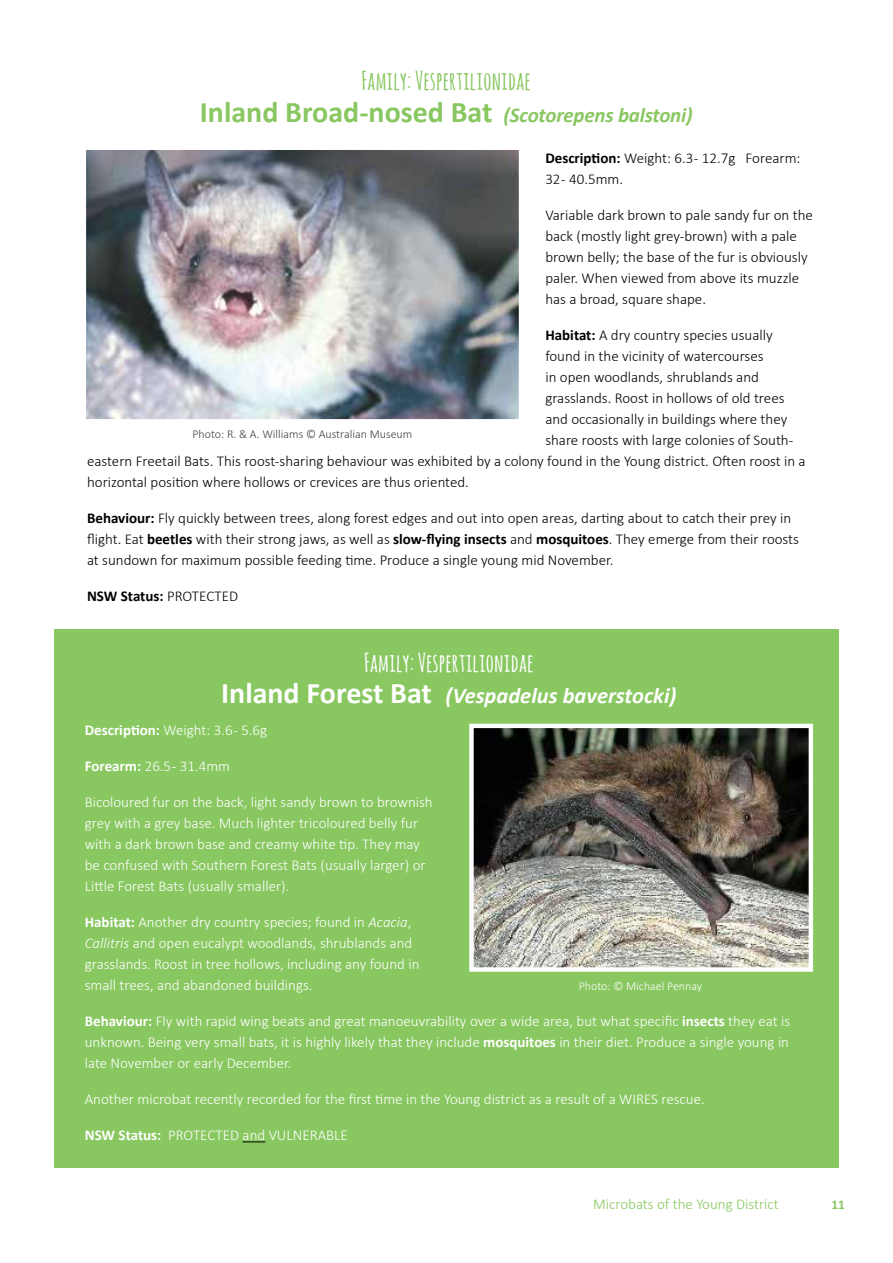
<style>
.page{position:relative;width:893px;height:1263px;background:#fff}
.page>*{position:absolute;margin:0;border:0;box-sizing:border-box;transform-origin:0 0}
.t1{font:700 25.5px "Amatic SC";color:#fff}
.t2{font:700 25.5px "Amatic SC";color:#89c761}
.t3{font:italic 700 22.5px "Calibri";color:#fff}
.t4{font:italic 700 21px "Calibri";letter-spacing:-.01em;color:#89c761}
.t5{font:300 15px/21px "Calibri";color:#000}
.t6{font:300 15px/21px "Calibri";color:#fff}
.t7{font:300 15px "Calibri";color:#89c761}
.t8{font:700 15px "Calibri";color:#000}
.t9{font:700 13.5px "Calibri";color:#89c761}
.t10{font:300 12px "Calibri";color:#414042}
.t11{font:300 12px "Calibri";color:#fff}
.s1{font-style:normal;font-size:30px}
.s2{font-weight:700}
.s3{font-weight:300}
.s4{font-style:italic}
</style>
<div class="page">
<div style="left:54px;top:629px;width:785px;height:538px;background:#89c761"></div>
<svg style="left:243px;top:1141px;width:22px;height:1px"></svg>
<img style="left:474px;top:729px;width:334px;height:238px">
<div style="left:469px;top:724px;width:344px;height:248px;border:4px solid #fff"></div>
<img style="left:88px;top:151px;width:429px;height:267px">
<div style="left:77px;top:140px;width:451px;height:289px;border:10px solid #fff"></div>
<h1 class="t2" style="left:362px;top:62px;width:171px">Family: Vespertilionidae</h1>
<h3 class="t4" style="left:200px;top:100px;width:494px"><span class="s1">Inland Broad-nosed Bat</span> (Scotorepens balstoni)</h3>
<p class="t5" style="left:545px;top:148px;width:257px"><span class="s2">Description:</span> Weight: 6.3- 12.7g Forearm:<br>32 - 40.5mm.</p>
<p class="t5" style="left:545px;top:205px;width:269px">Variable dark brown to pale sandy fur on the back (mostly light grey-brown) with a pale brown belly; the base of the fur is obviously paler. When viewed from above its muzzle has a broad, square shape.</p>
<p class="t5" style="left:545px;top:325px;width:229px"><span class="s2">Habitat:</span> A dry country species usually</p>
<p class="t5" style="left:545px;top:346px;width:220px">found in the vicinity of watercourses</p>
<p class="t5" style="left:545px;top:367px;width:215px">in open woodlands, shrublands and</p>
<p class="t5" style="left:545px;top:388px;width:241px">grasslands. Roost in hollows of old trees</p>
<p class="t5" style="left:545px;top:409px;width:243px">and occasionally in buildings where they</p>
<p class="t5" style="left:545px;top:430px;width:249px">share roosts with large colonies of South-</p>
<p class="t5" style="left:87px;top:451px;width:720px">eastern Freetail Bats. This roost-sharing behaviour was exhibited by a colony found in the Young district. Often roost in a</p>
<p class="t5" style="left:87px;top:472px;width:383px">horizontal position where hollows or crevices are thus oriented.</p>
<p class="t5" style="left:87px;top:508px;width:713px"><span class="s2">Behaviour:</span> Fly quickly between trees, along forest edges and out into open areas, darting about to catch their prey in flight. Eat <span class="s2">beetles</span> with their strong jaws, as well as <span class="s2">slow-flying insects</span> and <span class="s2">mosquitoes</span>. They emerge from their roosts at sundown for maximum possible feeding time. Produce a single young mid November.</p>
<p class="t8" style="left:87px;top:586px;width:153px">NSW Status: <span class="s3">PROTECTED</span></p>
<p class="t10" style="left:193px;top:426px;width:221px">Photo: R. &amp; A. Williams © Australian Museum</p>
<h1 class="t1" style="left:364px;top:644px;width:171px">Family: Vespertilionidae</h1>
<h2 class="t3" style="left:221px;top:680px;width:457px"><span class="s1">Inland Forest Bat</span> (Vespadelus baverstocki)</h2>
<p class="t6" style="left:85px;top:719px;width:184px"><span class="s2">Description:</span> Weight: 3.6- 5.6g</p>
<p class="t6" style="left:85px;top:755px;width:147px"><span class="s2">Forearm:</span> 26.5- 31.4mm</p>
<p class="t6" style="left:85px;top:791px;width:349px">Bicoloured fur on the back, light sandy brown to brownish grey with a grey base. Much lighter tricoloured belly fur with a dark brown base and creamy white tip. They may be confused with Southern Forest Bats (usually larger) or Little Forest Bats (usually smaller).</p>
<p class="t6" style="left:85px;top:911px;width:336px"><span class="s2">Habitat:</span> Another dry country species; found in <span class="s4">Acacia</span>, <span class="s4">Callitris</span> and open eucalypt woodlands, shrublands and grasslands. Roost in tree hollows, including any found in small trees, and abandoned buildings.</p>
<p class="t6" style="left:85px;top:1010px;width:707px;text-align:justify"><span class="s2">Behaviour:</span> Fly with rapid wing beats and great manoeuvrability over a wide area, but what specific <span class="s2">insects</span> they eat is unknown. Being very small bats, it is highly likely that they include <span class="s2">mosquitoes</span> in their diet. Produce a single young in late November or early December.</p>
<p class="t6" style="left:85px;top:1088px;width:621px">Another microbat recently recorded for the first time in the Young district as a result of a WIRES rescue.</p>
<p class="t6" style="left:85px;top:1124px;width:264px"><span class="s2">NSW Status:</span> PROTECTED and VULNERABLE</p>
<p class="t11" style="left:579px;top:978px;width:125px">Photo: © Michael Pennay</p>
<p class="t7" style="left:593px;top:1195px;width:187px">Microbats of the Young District</p>
<p class="t9" style="left:831px;top:1195px;width:15px">11</p>
</div>
